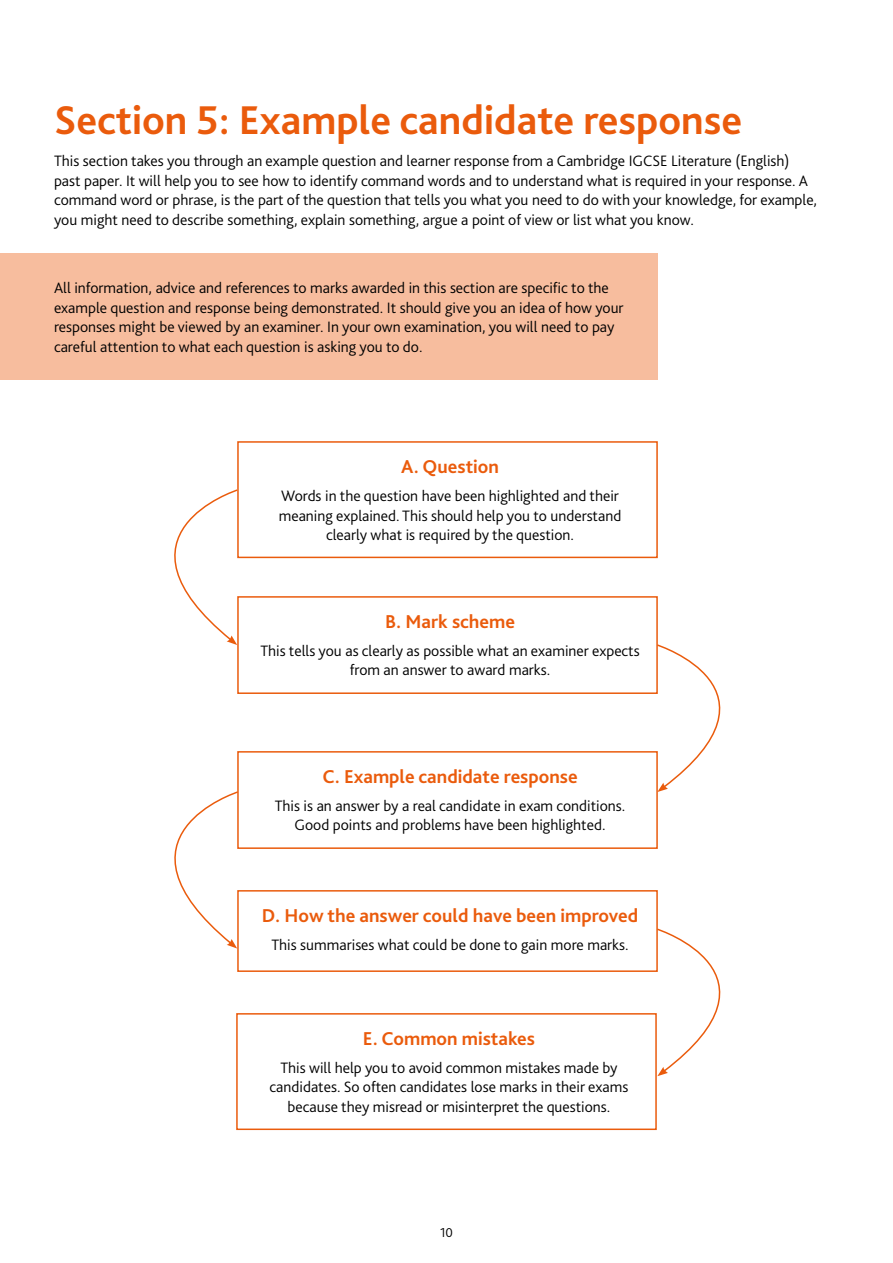
<style>
.page{position:relative;width:893px;height:1263px;background:#fff}
.page>*{position:absolute;margin:0;border:0;box-sizing:border-box;transform-origin:0 0}
.t1{font:700 42px "Bliss Pro";color:#ea5b0c}
.t2{font:700 19.5px "Bliss Pro";color:#ea5b0c}
.t3{font:300 15.75px/19.5px "Bliss Pro";color:#000;text-align:center}
.t4{font:300 13.5px "Bliss Pro";color:#000}
</style>
<div class="page">
<div style="left:0;top:253px;width:658px;height:126px;background:#f7bd9e"></div>
<div style="left:237px;top:441px;width:421px;height:117px;border:2px solid #ea5b0c"></div>
<div style="left:237px;top:596px;width:421px;height:98px;border:2px solid #ea5b0c"></div>
<div style="left:237px;top:751px;width:421px;height:98px;border:2px solid #ea5b0c"></div>
<div style="left:237px;top:890px;width:421px;height:82px;border:2px solid #ea5b0c"></div>
<svg style="left:174px;top:489px;width:65px;height:156px"></svg>
<svg style="left:656px;top:643px;width:65px;height:149px"></svg>
<svg style="left:174px;top:790px;width:65px;height:158px"></svg>
<div style="left:236px;top:1013px;width:421px;height:117px;border:2px solid #ea5b0c"></div>
<svg style="left:656px;top:928px;width:65px;height:148px"></svg>
<h1 class="t1" style="left:54px;top:94px;width:690px">Section 5: Example candidate response</h1>
<p class="t3" style="left:54px;top:151px;width:765px;text-align:left">This section takes you through an example question and learner response from a Cambridge IGCSE Literature (English) past paper. It will help you to see how to identify command words and to understand what is required in your response. A command word or phrase, is the part of the question that tells you what you need to do with your knowledge, for example, you might need to describe something, explain something, argue a point of view or list what you know.</p>
<p class="t3" style="left:54px;top:278px;width:571px;text-align:left">All information, advice and references to marks awarded in this section are specific to the example question and response being demonstrated. It should give you an idea of how your responses might be viewed by an examiner. In your own examination, you will need to pay careful attention to what each question is asking you to do.</p>
<p class="t2" style="left:401px;top:454px;width:99px">A. Question</p>
<p class="t3" style="left:279px;top:486px;width:344px">Words in the question have been highlighted and their meaning explained. This should help you to understand clearly what is required by the question.</p>
<p class="t2" style="left:385px;top:609px;width:131px">B. Mark scheme</p>
<p class="t3" style="left:260px;top:641px;width:381px">This tells you as clearly as possible what an examiner expects from an answer to award marks.</p>
<p class="t2" style="left:322px;top:764px;width:257px">C. Example candidate response</p>
<p class="t3" style="left:275px;top:796px;width:352px">This is an answer by a real candidate in exam conditions.<br>Good points and problems have been highlighted.</p>
<p class="t2" style="left:262px;top:903px;width:378px">D. How the answer could have been improved</p>
<p class="t3" style="left:271px;top:935px;width:359px">This summarises what could be done to gain more marks.</p>
<p class="t2" style="left:363px;top:1026px;width:174px">E. Common mistakes</p>
<p class="t3" style="left:270px;top:1058px;width:360px">This will help you to avoid common mistakes made by candidates. So often candidates lose marks in their exams because they misread or misinterpret the questions.</p>
<p class="t4" style="left:440px;top:1224px;width:14px">10</p>
</div>
